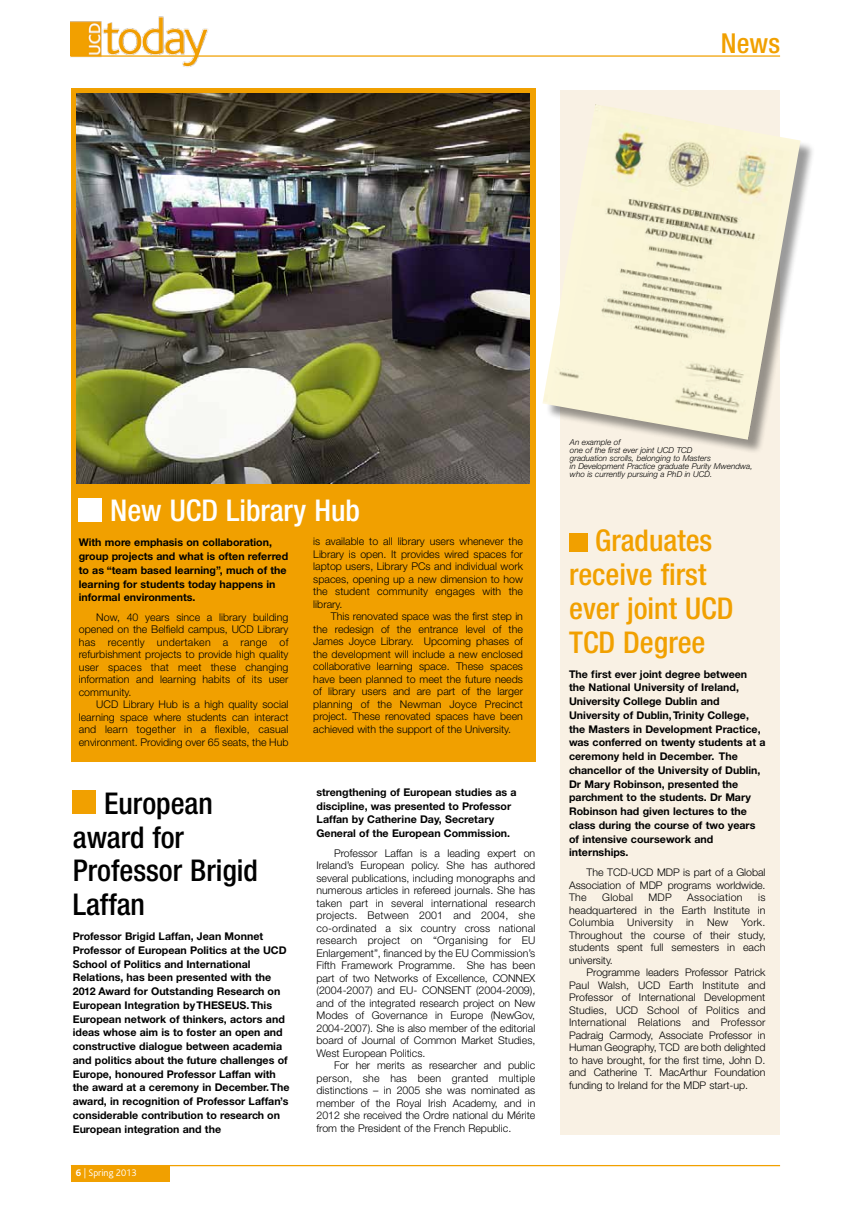
<style>
.page{position:relative;width:851px;height:1205px;background:#fff}
.page>*{position:absolute;margin:0;border:0;box-sizing:border-box;transform-origin:0 0}
.t1{font:500 condensed 30px/33.8px "Helvetica Neue";color:#f1a000}
.t2{font:500 condensed 30px/33.8px "Helvetica Neue";color:#000}
.t3{font:500 condensed 30px "Helvetica Neue";color:#fff}
.t4{font:500 condensed 27.5px "Helvetica Neue";color:#f1a000}
.t5{font:300 10.62px/12.5px "Helvetica Neue CE";color:#000;text-align:justify}
.t6{font:700 10.62px/13.8px "Helvetica Neue CE";color:#000}
.t7{font:300 10.5px/12.5px "Helvetica Neue CE";letter-spacing:-.005em;color:#000;text-align:justify}
.t8{font:300 10.5px "Helvetica Neue CE";letter-spacing:.025em;color:#000}
.t9{font:300 10px "Bliss";color:#fff}
.t10{font:italic 300 8.12px/8.1px "Helvetica Neue CE";color:#000}
.s1{font-weight:700}
</style>
<div class="page">
<div style="left:71px;top:1166px;width:98px;height:16px;background:#f1a000"></div>
<img style="left:71px;top:16px;width:137px;height:51px">
<hr style="left:71px;top:1165px;width:709px;height:1px;background:#f1a000">
<hr style="left:71px;top:55px;width:709px;height:2px;background:#f1a000">
<div style="left:560px;top:90px;width:220px;height:1044px;background:#f9f1e4"></div>
<div style="left:71px;top:89px;width:464px;height:673px;background:#f1a000"></div>
<div style="left:73px;top:791px;width:23px;height:23px;background:#f1a000"></div>
<div style="left:79px;top:498px;width:23px;height:23px;background:#fff"></div>
<img style="left:77px;top:94px;width:452px;height:390px">
<div style="left:569px;top:533px;width:18px;height:18px;background:#f1a000"></div>
<div style="left:545px;top:107px;width:270px;height:347px;background:#000;opacity:.4"></div>
<img style="left:543px;top:104px;width:257px;height:336px">
<h2 class="t4" style="left:720px;top:26px;width:61px">News</h2>
<h1 class="t3" style="left:110px;top:493px;width:251px">New UCD Library Hub</h1>
<p class="t6" style="left:79px;top:536px;width:211px">With more emphasis on collaboration, group projects and what is often referred to as “team based learning”, much of the learning for students today happens in informal environments.</p>
<p class="t5" style="left:79px;top:611px;width:211px;text-indent:17px">Now, 40 years since a library building opened on the Belfield campus, UCD Library has recently undertaken a range of refurbishment projects to provide high quality user spaces that meet these changing information and learning habits of its user community.</p>
<p class="t5" style="left:79px;top:698px;width:211px;text-indent:17px">UCD Library Hub is a high quality social learning space where students can interact and learn together in a flexible, casual environment. Providing over 65 seats, the Hub</p>
<p class="t5" style="left:313px;top:535px;width:211px">is available to all library users whenever the Library is open. It provides wired spaces for laptop users, Library PCs and individual work spaces, opening up a new dimension to how the student community engages with the library.</p>
<p class="t5" style="left:313px;top:610px;width:211px;text-indent:17px">This renovated space was the first step in the redesign of the entrance level of the James Joyce Library. Upcoming phases of the development will include a new enclosed collaborative learning space. These spaces have been planned to meet the future needs of library users and are part of the larger planning of the Newman Joyce Precinct project. These renovated spaces have been achieved with the support of the University.</p>
<h1 class="t2" style="left:73px;top:786px;width:187px;text-indent:31px">European award for<br>Professor Brigid<br>Laffan</h1>
<p class="t6" style="left:73px;top:929px;width:218px">Professor Brigid Laffan, Jean Monnet Professor of European Politics at the UCD School of Politics and International Relations, has been presented with the 2012 Award for Outstanding Research on European Integration by THESEUS. This European network of thinkers, actors and ideas whose aim is to foster an open and constructive dialogue between academia and politics about the future challenges of Europe, honoured Professor Laffan with the award at a ceremony in December. The award, in recognition of Professor Laffan’s considerable contribution to research on European integration and the</p>
<p class="t9" style="left:76px;top:1167px;width:62px"><span class="s1">6</span> | Spring 2013</p>
<p class="t6" style="left:316px;top:785px;width:202px">strengthening of European studies as a discipline, was presented to Professor Laffan by Catherine Day, Secretary General of the European Commission.</p>
<p class="t5" style="left:316px;top:846px;width:220px;text-indent:17px">Professor Laffan is a leading expert on Ireland’s European policy. She has authored several publications, including monographs and numerous articles in refereed journals. She has taken part in several international research projects. Between 2001 and 2004, she co-ordinated a six country cross national research project on “Organising for EU Enlargement”, financed by the EU Commission’s Fifth Framework Programme. She has been part of two Networks of Excellence, CONNEX (2004-2007) and EU- CONSENT (2004-2009), and of the integrated research project on New Modes of Governance in Europe (NewGov, 2004-2007). She is also member of the editorial board of Journal of Common Market Studies, West European Politics.</p>
<p class="t5" style="left:316px;top:1059px;width:220px;text-indent:17px">For her merits as researcher and public person, she has been granted multiple distinctions – in 2005 she was nominated as member of the Royal Irish Academy, and in 2012 she received the Ordre national du Mérite from the President of the French Republic.</p>
<p class="t10" style="left:570px;top:438px;width:184px">An example of<br>one of the first ever joint UCD TCD<br>graduation scrolls, belonging to Masters<br>in Development Practice graduate Purity Mwendwa, who is currently pursuing a PhD in UCD.</p>
<h1 class="t1" style="left:569px;top:523px;width:166px;text-indent:26px">Graduates receive first ever joint UCD<br>TCD Degree</h1>
<p class="t6" style="left:569px;top:667px;width:198px">The first ever joint degree between the National University of Ireland, University College Dublin and University of Dublin, Trinity College, the Masters in Development Practice, was conferred on twenty students at a ceremony held in December. The chancellor of the University of Dublin, Dr Mary Robinson, presented the parchment to the students. Dr Mary Robinson had given lectures to the class during the course of two years of intensive coursework and internships.</p>
<p class="t7" style="left:569px;top:866px;width:198px;text-indent:17px">The TCD-UCD MDP is part of a Global Association of MDP programs worldwide.<br>The</p>
<p class="t7" style="left:602px;top:891px;width:32px">Global</p>
<p class="t7" style="left:648px;top:891px;width:25px">MDP</p>
<p class="t8" style="left:687px;top:891px;width:57px">Association</p>
<p class="t7" style="left:569px;top:891px;width:198px;text-indent:189px">is headquartered in the Earth Institute in Columbia University in New York.<br>Throughout the course of their study, students spent full semesters in each university.</p>
<p class="t7" style="left:569px;top:966px;width:198px;text-indent:17px">Programme leaders Professor Patrick Paul Walsh, UCD Earth Institute and Professor of International Development Studies, UCD School of Politics and International Relations and Professor Padraig Carmody, Associate Professor in Human Geography, TCD are both delighted to have brought, for the first time, John D. and Catherine T. MacArthur Foundation funding to Ireland for the MDP start-up.</p>
</div>
